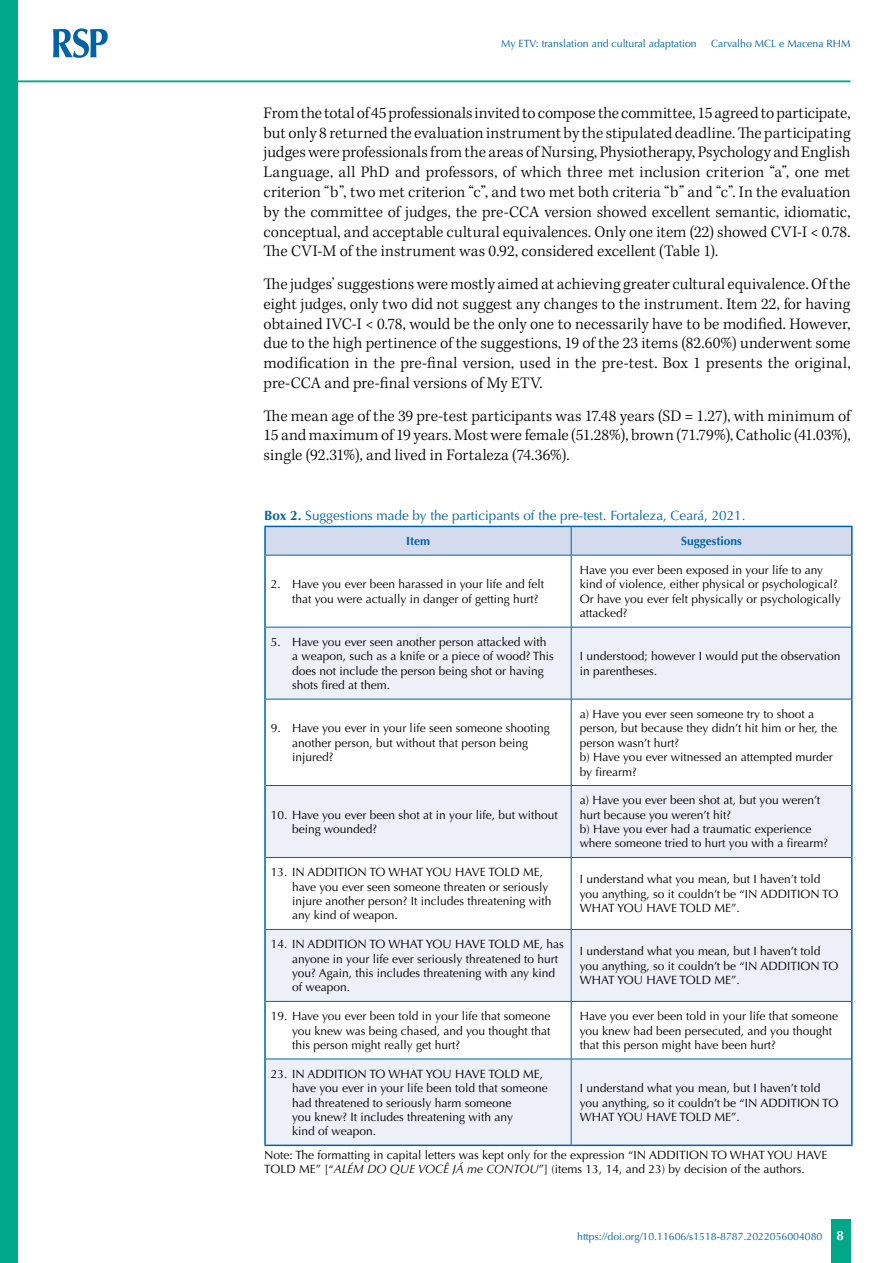
<style>
.page{position:relative;width:893px;height:1263px;background:#fff}
.page>*{position:absolute;margin:0;border:0;box-sizing:border-box;transform-origin:0 0}
.t1{font:300 16.5px/19.8px "Kepler Std";color:#000;text-align:justify}
.t2{font:13.5px "Optima LT Std";color:#0063a7}
.t3{font:700 13.5px "Optima LT Std";color:#fff}
.t4{font:12px/14.4px "Optima LT Std";color:#000}
.t5{font:700 12px "Optima LT Std";color:#0063a7}
.t6{font:10.5px "Optima LT Std";color:#0063a7}
.s1{font-weight:700}
.s2{font-style:italic}
</style>
<div class="page">
<div style="left:831px;top:1220px;width:20px;height:43px;background:#00a788"></div>
<div style="left:0;top:0;width:18px;height:1263px;background:#00a788"></div>
<svg style="left:53px;top:28px;width:55px;height:30px"></svg>
<hr style="left:18px;top:80px;width:832px;height:2px;background:#00a788">
<svg style="left:266px;top:628px;width:585px;height:516px;fill:#eef0f7"></svg>
<hr style="left:264px;top:526px;width:307px;height:1px;background:#0063a7">
<hr style="left:264px;top:527px;width:2px;height:28px;background:#0063a7">
<hr style="left:571px;top:526px;width:282px;height:1px;background:#0063a7">
<hr style="left:851px;top:527px;width:2px;height:28px;background:#0063a7">
<hr style="left:264px;top:555px;width:2px;height:72px;background:#0063a7">
<hr style="left:851px;top:555px;width:2px;height:72px;background:#0063a7">
<hr style="left:264px;top:627px;width:2px;height:72px;background:#0063a7">
<hr style="left:851px;top:627px;width:2px;height:72px;background:#0063a7">
<hr style="left:264px;top:699px;width:2px;height:86px;background:#0063a7">
<hr style="left:851px;top:699px;width:2px;height:86px;background:#0063a7">
<hr style="left:264px;top:785px;width:2px;height:72px;background:#0063a7">
<hr style="left:851px;top:785px;width:2px;height:72px;background:#0063a7">
<hr style="left:264px;top:857px;width:2px;height:72px;background:#0063a7">
<hr style="left:851px;top:857px;width:2px;height:72px;background:#0063a7">
<hr style="left:264px;top:929px;width:2px;height:72px;background:#0063a7">
<hr style="left:851px;top:929px;width:2px;height:72px;background:#0063a7">
<hr style="left:264px;top:1001px;width:2px;height:58px;background:#0063a7">
<hr style="left:851px;top:1001px;width:2px;height:58px;background:#0063a7">
<hr style="left:264px;top:1059px;width:2px;height:85px;background:#0063a7">
<hr style="left:851px;top:1059px;width:2px;height:85px;background:#0063a7">
<hr style="left:264px;top:1144px;width:307px;height:2px;background:#0063a7">
<hr style="left:571px;top:1144px;width:282px;height:2px;background:#0063a7">
<svg style="left:265px;top:526px;width:587px;height:29px;background:#c8d4e8"></svg>
<hr style="left:266px;top:555px;width:305px;height:1px;background:#0063a7">
<hr style="left:571px;top:555px;width:280px;height:1px;background:#0063a7">
<hr style="left:571px;top:555px;width:1px;height:72px;background:#0063a7">
<hr style="left:266px;top:627px;width:305px;height:1px;background:#0063a7">
<hr style="left:571px;top:627px;width:280px;height:1px;background:#0063a7">
<hr style="left:571px;top:627px;width:1px;height:72px;background:#0063a7">
<hr style="left:266px;top:699px;width:305px;height:1px;background:#0063a7">
<hr style="left:571px;top:699px;width:280px;height:1px;background:#0063a7">
<hr style="left:571px;top:699px;width:1px;height:86px;background:#0063a7">
<hr style="left:266px;top:785px;width:305px;height:1px;background:#0063a7">
<hr style="left:571px;top:785px;width:280px;height:1px;background:#0063a7">
<hr style="left:571px;top:786px;width:1px;height:71px;background:#0063a7">
<hr style="left:266px;top:857px;width:305px;height:1px;background:#0063a7">
<hr style="left:571px;top:857px;width:280px;height:1px;background:#0063a7">
<hr style="left:571px;top:858px;width:1px;height:71px;background:#0063a7">
<hr style="left:266px;top:929px;width:305px;height:1px;background:#0063a7">
<hr style="left:571px;top:929px;width:280px;height:1px;background:#0063a7">
<hr style="left:571px;top:930px;width:1px;height:71px;background:#0063a7">
<hr style="left:266px;top:1001px;width:305px;height:1px;background:#0063a7">
<hr style="left:571px;top:1001px;width:280px;height:1px;background:#0063a7">
<hr style="left:571px;top:1002px;width:1px;height:56px;background:#0063a7">
<hr style="left:266px;top:1058px;width:305px;height:1px;background:#0063a7">
<hr style="left:571px;top:1058px;width:280px;height:1px;background:#0063a7">
<hr style="left:571px;top:1059px;width:1px;height:85px;background:#0063a7">
<p class="t6" style="left:501px;top:37px;width:197px">My ETV: translation and cultural adaptation</p>
<p class="t6" style="left:711px;top:37px;width:141px">Carvalho MCL e Macena RHM</p>
<p class="t1" style="left:264px;top:103px;width:588px">From the total of 45 professionals invited to compose the committee, 15 agreed to participate, but only 8 returned the evaluation instrument by the stipulated deadline. The participating judges were professionals from the areas of Nursing, Physiotherapy, Psychology and English Language, all PhD and professors, of which three met inclusion criterion “a”, one met criterion “b”, two met criterion “c”, and two met both criteria “b” and “c”. In the evaluation by the committee of judges, the pre-CCA version showed excellent semantic, idiomatic, conceptual, and acceptable cultural equivalences. Only one item (22) showed CVI-I &lt; 0.78.<br>The CVI-M of the instrument was 0.92, considered excellent (Table 1).</p>
<p class="t1" style="left:264px;top:275px;width:588px">The judges’ suggestions were mostly aimed at achieving greater cultural equivalence. Of the eight judges, only two did not suggest any changes to the instrument. Item 22, for having obtained IVC-I &lt; 0.78, would be the only one to necessarily have to be modified. However, due to the high pertinence of the suggestions, 19 of the 23 items (82.60%) underwent some modification in the pre-final version, used in the pre-test. Box 1 presents the original, pre-CCA and pre-final versions of My ETV.</p>
<h1 class="t1" style="left:264px;top:406px;width:588px">The mean age of the 39 pre-test participants was 17.48 years (SD = 1.27), with minimum of 15 and maximum of 19 years. Most were female (51.28%), brown (71.79%), Catholic (41.03%), single (92.31%), and lived in Fortaleza (74.36%).</h1>
<p class="t2" style="left:264px;top:507px;width:483px"><span class="s1">Box 2.</span> Suggestions made by the participants of the pre-test. Fortaleza, Ceará, 2021.</p>
<p class="t5" style="left:406px;top:534px;width:25px">Item</p>
<p class="t5" style="left:681px;top:534px;width:62px">Suggestions</p>
<p class="t4" style="left:292px;top:577px;width:254px;text-indent:-21px">2. Have you ever been harassed in your life and felt that you were actually in danger of getting hurt?</p>
<p class="t4" style="left:580px;top:563px;width:263px">Have you ever been exposed in your life to any kind of violence, either physical or psychological?<br>Or have you ever felt physically or psychologically attacked?</p>
<p class="t4" style="left:292px;top:635px;width:263px;text-indent:-21px">5. Have you ever seen another person attacked with a weapon, such as a knife or a piece of wood? This does not include the person being shot or having shots fired at them.</p>
<p class="t4" style="left:292px;top:721px;width:259px;text-indent:-21px">9. Have you ever in your life seen someone shooting another person, but without that person being injured?</p>
<p class="t4" style="left:292px;top:808px;width:267px;text-indent:-21px">10. Have you ever been shot at in your life, but without being wounded?</p>
<p class="t4" style="left:580px;top:649px;width:262px">I understood; however I would put the observation in parentheses.</p>
<p class="t4" style="left:580px;top:707px;width:259px">a) Have you ever seen someone try to shoot a person, but because they didn’t hit him or her, the person wasn’t hurt?<br>b) Have you ever witnessed an attempted murder by firearm?</p>
<p class="t4" style="left:580px;top:793px;width:250px">a) Have you ever been shot at, but you weren’t hurt because you weren’t hit?<br>b) Have you ever had a traumatic experience where someone tried to hurt you with a firearm?</p>
<p class="t4" style="left:292px;top:865px;width:261px;text-indent:-21px">13. IN ADDITION TO WHAT YOU HAVE TOLD ME, have you ever seen someone threaten or seriously injure another person? It includes threatening with any kind of weapon.</p>
<p class="t4" style="left:580px;top:872px;width:260px">I understand what you mean, but I haven’t told you anything, so it couldn’t be “IN ADDITION TO<br>WHAT YOU HAVE TOLD ME”.</p>
<p class="t4" style="left:292px;top:937px;width:273px;text-indent:-21px">14. IN ADDITION TO WHAT YOU HAVE TOLD ME, has anyone in your life ever seriously threatened to hurt you? Again, this includes threatening with any kind of weapon.</p>
<p class="t4" style="left:580px;top:944px;width:260px">I understand what you mean, but I haven’t told you anything, so it couldn’t be “IN ADDITION TO<br>WHAT YOU HAVE TOLD ME”.</p>
<p class="t4" style="left:292px;top:1009px;width:260px;text-align:justify;text-indent:-21px">19. Have you ever been told in your life that someone you knew was being chased, and you thought that this person might really get hurt?</p>
<p class="t4" style="left:580px;top:1009px;width:260px">Have you ever been told in your life that someone you knew had been persecuted, and you thought that this person might have been hurt?</p>
<p class="t4" style="left:292px;top:1067px;width:257px;text-indent:-21px">23. IN ADDITION TO WHAT YOU HAVE TOLD ME, have you ever in your life been told that someone had threatened to seriously harm someone<br>you knew? It includes threatening with any<br>kind of weapon.</p>
<p class="t4" style="left:580px;top:1081px;width:260px">I understand what you mean, but I haven’t told you anything, so it couldn’t be “IN ADDITION TO<br>WHAT YOU HAVE TOLD ME”.</p>
<p class="t4" style="left:264px;top:1148px;width:565px">Note: The formatting in capital letters was kept only for the expression “IN ADDITION TO WHAT YOU HAVE<br>TOLD ME” [“<span class="s2">ALÉM DO QUE VOCÊ JÁ me CONTOU</span>”] (items 13, 14, and 23) by decision of the authors.</p>
<p class="t6" style="left:577px;top:1230px;width:247px">https://doi.org/10.11606/s1518-8787.2022056004080</p>
<p class="t3" style="left:836px;top:1228px;width:9px">8</p>
</div>
